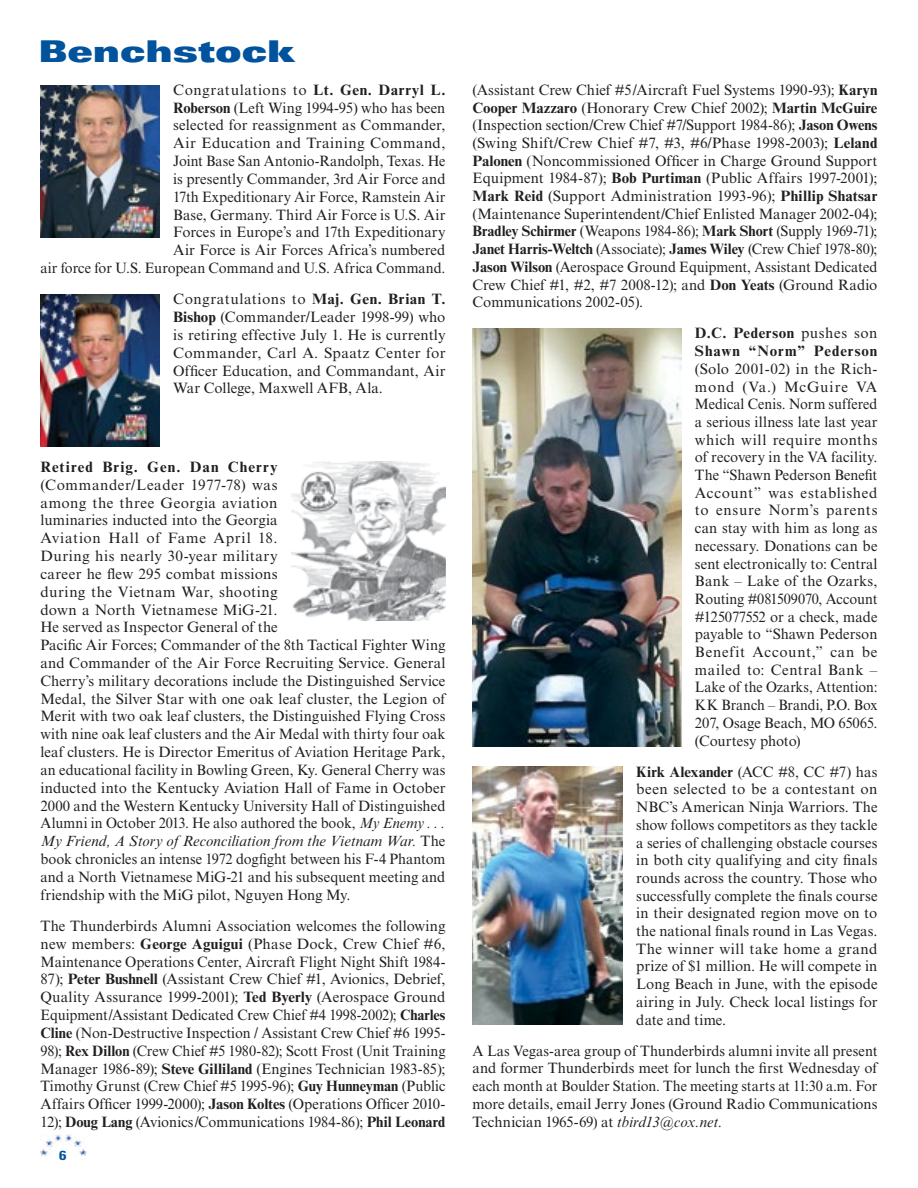
<style>
.page{position:relative;width:918px;height:1188px;background:#fff}
.page>*{position:absolute;margin:0;border:0;box-sizing:border-box;transform-origin:0 0}
.t1{font:30px "Univers LT Std X Black Ex";letter-spacing:.005em;color:#00539c}
.t2{font:15px/17.7px "Times New Roman MT Std";letter-spacing:.005em;color:#231f20;text-align:justify}
.t3{font:700 15px/17.7px "Times New Roman MT Std";letter-spacing:.065em;color:#231f20}
.t4{font:700 condensed 13.2px "Univers LT Std";color:#00539c;scale:1.25 1}
.s1{font-weight:700}
.s2{font-style:italic}
.s3{font-weight:400}
</style>
<div class="page">
<img style="left:41px;top:1135px;width:46px;height:21px">
<img style="left:40px;top:85px;width:120px;height:153px">
<img style="left:40px;top:294px;width:120px;height:153px">
<img style="left:291px;top:462px;width:155px;height:159px">
<img style="left:472px;top:328px;width:209px;height:418px">
<img style="left:472px;top:767px;width:151px;height:258px">
<h1 class="t1" style="left:39px;top:34px;width:258px">Benchstock</h1>
<p class="t2" style="left:40px;top:81px;width:407px;text-align:right">Congratulations to <span class="s1">Lt. Gen. Darryl L.<br>Roberson</span> (Left Wing 1994-95) who has been<br>selected for reassignment as Commander,<br>Air Education and Training Command,<br>Joint Base San Antonio-Randolph, Texas. He<br>is presently Commander, 3rd Air Force and<br>17th Expeditionary Air Force, Ramstein Air<br>Base, Germany. Third Air Force is U.S. Air<br>Forces in Europe’s and 17th Expeditionary<br>Air Force is Air Forces Africa’s numbered<br>air force for U.S. European Command and U.S. Africa Command.</p>
<p class="t2" style="left:173px;top:290px;width:274px">Congratulations to <span class="s1">Maj. Gen. Brian T.<br>Bishop</span> (Commander/Leader 1998-99) who is retiring effective July 1. He is currently Commander, Carl A. Spaatz Center for Officer Education, and Commandant, Air War College, Maxwell AFB, Ala.</p>
<p class="t3" style="left:40px;top:458px;width:239px">Retired Brig. Gen. Dan Cherry</p>
<p class="t2" style="left:40px;top:476px;width:407px;text-align:left">(Commander/Leader 1977-78) was<br>among the three Georgia aviation<br>luminaries inducted into the Georgia<br>Aviation Hall of Fame April 18.<br>During his nearly 30-year military<br>career he flew 295 combat missions<br>during the Vietnam War, shooting<br>down a North Vietnamese MiG-21.<br>He served as Inspector General of the<br>Pacific Air Forces; Commander of the 8th Tactical Fighter Wing and Commander of the Air Force Recruiting Service. General Cherry’s military decorations include the Distinguished Service Medal, the Silver Star with one oak leaf cluster, the Legion of Merit with two oak leaf clusters, the Distinguished Flying Cross with nine oak leaf clusters and the Air Medal with thirty four oak leaf clusters. He is Director Emeritus of Aviation Heritage Park, an educational facility in Bowling Green, Ky. General Cherry was inducted into the Kentucky Aviation Hall of Fame in October 2000 and the Western Kentucky University Hall of Distinguished Alumni in October 2013. He also authored the book, <span class="s2">My Enemy . . .<br>My Friend, A Story of Reconciliation from the Vietnam War.</span> The book chronicles an intense 1972 dogfight between his F-4 Phantom and a North Vietnamese MiG-21 and his subsequent meeting and friendship with the MiG pilot, Nguyen Hong My.</p>
<p class="t2" style="left:40px;top:917px;width:407px">The Thunderbirds Alumni Association welcomes the following new members: <span class="s1">George Aguigui</span> (Phase Dock, Crew Chief #6, Maintenance Operations Center, Aircraft Flight Night Shift 1984- 87); <span class="s1">Peter Bushnell</span> (Assistant Crew Chief #1, Avionics, Debrief, Quality Assurance 1999-2001); <span class="s1">Ted Byerly</span> (Aerospace Ground Equipment/Assistant Dedicated Crew Chief #4 1998-2002); <span class="s1">Charles Cline</span> (Non-Destructive Inspection / Assistant Crew Chief #6 1995- 98); <span class="s1">Rex Dillon</span> (Crew Chief #5 1980-82); Scott Frost (Unit Training Manager 1986-89); <span class="s1">Steve Gilliland</span> (Engines Technician 1983-85); Timothy Grunst (Crew Chief #5 1995-96); <span class="s1">Guy Hunneyman</span> (Public Affairs Officer 1999-2000); <span class="s1">Jason Koltes</span> (Operations Officer 2010- 12); <span class="s1">Doug Lang</span> (Avionics/Communications 1984-86); <span class="s1">Phil Leonard</span></p>
<p class="t4" style="left:59px;top:1147px;width:7px">6</p>
<p class="t2" style="left:472px;top:81px;width:407px">(Assistant Crew Chief #5/Aircraft Fuel Systems 1990-93); <span class="s1">Karyn Cooper Mazzaro</span> (Honorary Crew Chief 2002); <span class="s1">Martin McGuire </span>(Inspection section/Crew Chief #7/Support 1984-86); <span class="s1">Jason Owens </span>(Swing Shift/Crew Chief #7, #3, #6/Phase 1998-2003); <span class="s1">Leland Palonen</span> (Noncommissioned Officer in Charge Ground Support Equipment 1984-87); <span class="s1">Bob Purtiman</span> (Public Affairs 1997-2001); <span class="s1">Mark Reid</span> (Support Administration 1993-96); <span class="s1">Phillip Shatsar </span>(Maintenance Superintendent/Chief Enlisted Manager 2002-04); <span class="s1">Bradley Schirmer</span> (Weapons 1984-86); <span class="s1">Mark Short</span> (Supply 1969-71); <span class="s1">Janet Harris-Weltch</span> (Associate); <span class="s1">James Wiley</span> (Crew Chief 1978-80); <span class="s1">Jason Wilson</span> (Aerospace Ground Equipment, Assistant Dedicated Crew Chief #1, #2, #7 2008-12); and <span class="s1">Don Yeats</span> (Ground Radio Communications 2002-05).</p>
<p class="t3" style="left:695px;top:324px;width:184px">D.C. Pederson <span class="s3">pushes son<br></span>Shawn “Norm” Pederson</p>
<p class="t2" style="left:695px;top:360px;width:184px">(Solo 2001-02) in the Rich&shy;mond (Va.) McGuire VA Medical Cenis. Norm suffered a serious illness late last year which will require months of recovery in the VA facility.<br>The “Shawn Pederson Benefit Account” was established to ensure Norm’s parents can stay with him as long as necessary. Donations can be sent electronically to: Central Bank – Lake of the Ozarks, Routing #081509070, Account #125077552 or a check, made payable to “Shawn Pederson Benefit Account,” can be mailed to: Central Bank – Lake of the Ozarks, Attention:<br>KK Branch – Brandi, P.O. Box 207, Osage Beach, MO 65065. (Courtesy photo)</p>
<p class="t2" style="left:636px;top:763px;width:243px"><span class="s1">Kirk Alexander</span> (ACC #8, CC #7) has been selected to be a contestant on NBC’s American Ninja Warriors. The show follows competitors as they tackle a series of challenging obstacle courses in both city qualifying and city finals rounds across the country. Those who successfully complete the finals course in their designated region move on to the national finals round in Las Vegas.<br>The winner will take home a grand prize of $1 million. He will compete in Long Beach in June, with the episode airing in July. Check local listings for date and time.</p>
<p class="t2" style="left:473px;top:1042px;width:407px">A Las Vegas-area group of Thunderbirds alumni invite all present and former Thunderbirds meet for lunch the first Wednesday of each month at Boulder Station. The meeting starts at 11:30 a.m. For more details, email Jerry Jones (Ground Radio Communications Technician 1965-69) at <span class="s2">tbird13@cox.net.</span></p>
</div>
